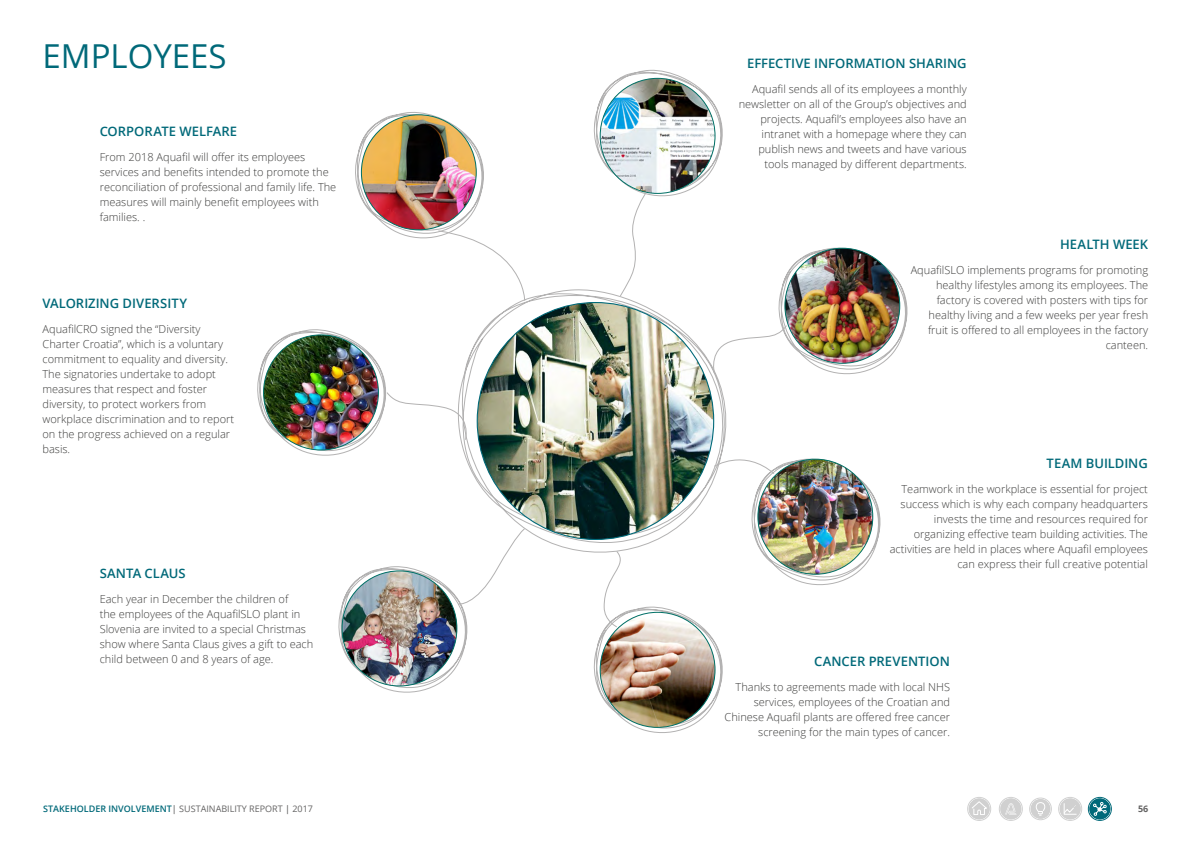
<style>
.page{position:relative;width:1191px;height:842px;background:#fff}
.page>*{position:absolute;margin:0;border:0;box-sizing:border-box;transform-origin:0 0}
.t1{font:33px "Open Sans";color:#006979}
.t2{font:600 13px "Open Sans";color:#006979}
.t3{font:300 11px/15px "Open Sans";color:#3c3c3b;text-align:right}
.t4{font:9px "Open Sans";color:#646363}
.t5{font:700 9px "Open Sans";color:#646363}
.s1{font-weight:600;color:#006979}
.s2{color:#4a4a49}
</style>
<div class="page">
<div style="left:1000px;top:798px;width:21px;height:21px;background:#d0d0d0;border-radius:50%"></div>
<div style="left:1000px;top:798px;width:21px;height:21px;border:1px solid #d0d0d0;border-radius:50%"></div>
<div style="left:999px;top:797px;width:23px;height:24px;border:1px solid #d0d0d0;border-radius:50%"></div>
<svg style="left:1005px;top:803px;width:11px;height:12px"></svg>
<div style="left:968px;top:798px;width:21px;height:21px;background:#d0d0d0;border-radius:50%"></div>
<div style="left:968px;top:798px;width:21px;height:21px;border:1px solid #d0d0d0;border-radius:50%"></div>
<div style="left:967px;top:797px;width:24px;height:24px;border:1px solid #d0d0d0;border-radius:50%"></div>
<svg style="left:971px;top:801px;width:16px;height:14px"></svg>
<div style="left:1030px;top:799px;width:20px;height:20px;background:#d0d0d0;border-radius:50%"></div>
<div style="left:1030px;top:799px;width:20px;height:20px;border:1px solid #d0d0d0;border-radius:50%"></div>
<div style="left:1029px;top:798px;width:22px;height:22px;border:1px solid #d0d0d0;border-radius:50%"></div>
<svg style="left:1036px;top:802px;width:9px;height:14px"></svg>
<div style="left:1059px;top:798px;width:21px;height:21px;background:#d0d0d0;border-radius:50%"></div>
<div style="left:1059px;top:798px;width:21px;height:21px;border:1px solid #d0d0d0;border-radius:50%"></div>
<div style="left:1058px;top:797px;width:24px;height:24px;border:1px solid #d0d0d0;border-radius:50%"></div>
<svg style="left:1063px;top:803px;width:14px;height:12px"></svg>
<div style="left:1089px;top:798px;width:21px;height:21px;background:#006979;border-radius:50%"></div>
<div style="left:1089px;top:798px;width:21px;height:21px;border:1px solid #006979;border-radius:50%"></div>
<div style="left:1088px;top:797px;width:23px;height:24px;border:1px solid #006979;border-radius:50%"></div>
<svg style="left:1092px;top:802px;width:15px;height:14px"></svg>
<svg style="left:467px;top:289px;width:260px;height:264px"></svg>
<img style="left:477px;top:303px;width:236px;height:236px;border-radius:118px">
<img style="left:355px;top:112px;width:170px;height:189px">
<img style="left:257px;top:329px;width:215px;height:133px">
<img style="left:338px;top:528px;width:187px;height:165px">
<img style="left:592px;top:70px;width:316px;height:310px">
<img style="left:592px;top:448px;width:289px;height:285px">
<h1 class="t1" style="left:43px;top:33px;width:186px">EMPLOYEES</h1>
<p class="t2" style="left:100px;top:122px;width:139px">CORPORATE WELFARE</p>
<p class="t3" style="left:100px;top:149px;width:238px;text-align:left">From 2018 Aquafil will offer its employees services and benefits intended to promote the reconciliation of professional and family life. The measures will mainly benefit employees with families. .</p>
<p class="t2" style="left:43px;top:294px;width:146px">VALORIZING DIVERSITY</p>
<p class="t3" style="left:43px;top:321px;width:193px;text-align:left">AquafilCRO signed the “Diversity Charter Croatia”, which is a voluntary commitment to equality and diversity.<br>The signatories undertake to adopt measures that respect and foster diversity, to protect workers from workplace discrimination and to report on the progress achieved on a regular basis.</p>
<p class="t2" style="left:100px;top:564px;width:87px">SANTA CLAUS</p>
<p class="t3" style="left:100px;top:591px;width:215px;text-align:left">Each year in December the children of<br>the employees of the AquafilSLO plant in Slovenia are invited to a special Christmas show where Santa Claus gives a gift to each child between 0 and 8 years of age.</p>
<p class="t2" style="left:747px;top:54px;width:221px">EFFECTIVE INFORMATION SHARING</p>
<p class="t3" style="left:738px;top:81px;width:229px">Aquafil sends all of its employees a monthly newsletter on all of the Group’s objectives and projects. Aquafil’s employees also have an intranet with a homepage where they can publish news and tweets and have various tools managed by different departments.</p>
<p class="t2" style="left:1060px;top:235px;width:89px">HEALTH WEEK</p>
<p class="t3" style="left:910px;top:262px;width:239px">AquafilSLO implements programs for promoting healthy lifestyles among its employees. The factory is covered with posters with tips for healthy living and a few weeks per year fresh fruit is offered to all employees in the factory canteen.</p>
<p class="t2" style="left:1046px;top:455px;width:103px">TEAM BUILDING</p>
<p class="t3" style="left:889px;top:481px;width:260px">Teamwork in the workplace is essential for project success which is why each company headquarters invests the time and resources required for organizing effective team building activities. The activities are held in places where Aquafil employees can express their full creative potential</p>
<p class="t2" style="left:814px;top:652px;width:137px">CANCER PREVENTION</p>
<p class="t3" style="left:724px;top:679px;width:227px">Thanks to agreements made with local NHS services, employees of the Croatian and Chinese Aquafil plants are offered free cancer screening for the main types of cancer.</p>
<p class="t4" style="left:43px;top:802px;width:271px"><span class="s1">STAKEHOLDER INVOLVEMENT</span><span class="s2">|</span> SUSTAINABILITY REPORT <span class="s2">|</span> 2017</p>
<p class="t5" style="left:1138px;top:802px;width:12px">56</p>
</div>
